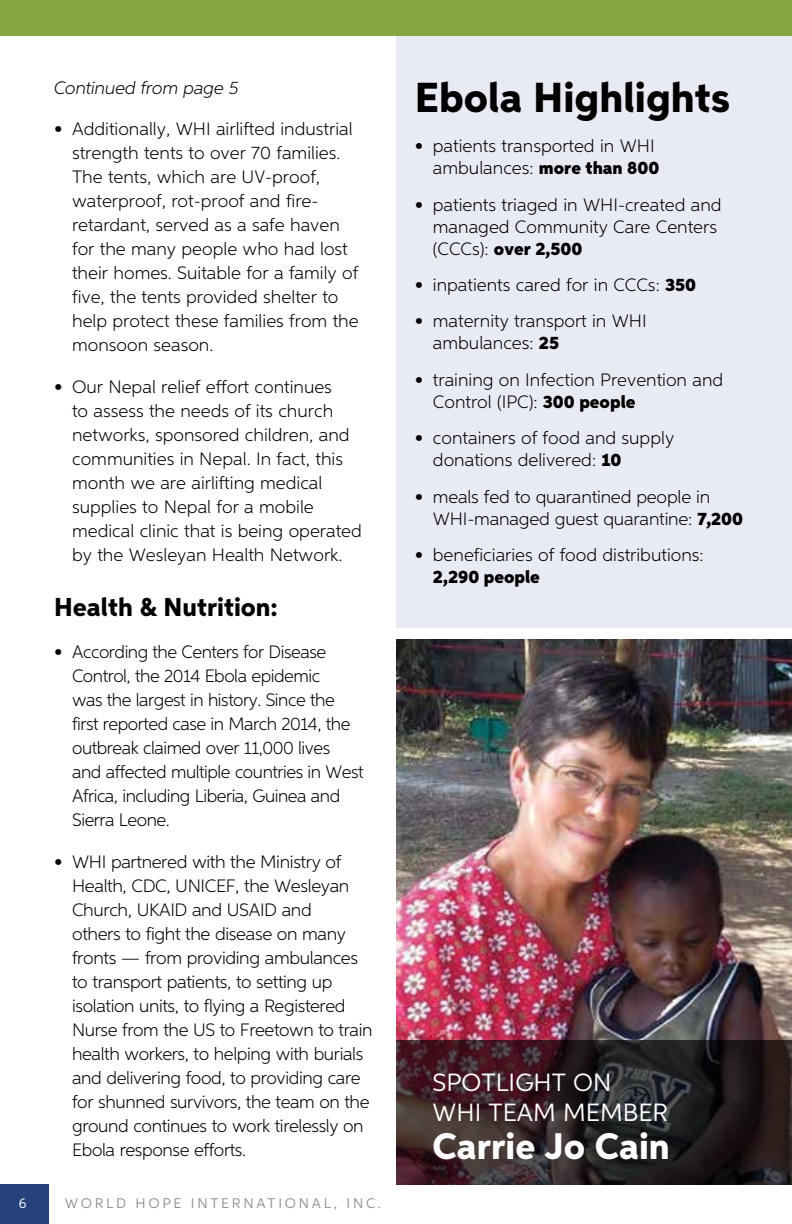
<style>
.page{position:relative;width:792px;height:1224px;background:#fff}
.page>*{position:absolute;margin:0;border:0;box-sizing:border-box;transform-origin:0 0}
.t1{font:800 42px "Aspira";color:#000}
.t2{font:800 37px "Aspira";color:#fff}
.t3{font:800 26px "Aspira";color:#000}
.t4{font:25px/30px "Aspira";color:#fff}
.t5{font:300 18px/24px "Aspira";color:#000}
.t6{font:300 18px/24px "Aspira";letter-spacing:-.02em;color:#000}
.t7{font:300 18px/24px "Aspira";letter-spacing:-.025em;color:#000}
.t8{font:italic 300 18px "Aspira";letter-spacing:-.01em;color:#000}
.t9{font:900 18px "Aspira";color:#000}
.t10{font:14px "Aspira";letter-spacing:.2em;color:#8d8f95}
.t11{font:14px "Aspira";color:#fff}
.s1{font-weight:900}
</style>
<div class="page">
<div style="left:396px;top:26px;width:396px;height:602px;background:#e9ebf4"></div>
<div style="left:0;top:1185px;width:48px;height:39px;background:#25427b"></div>
<div style="left:0;top:0;width:792px;height:36px;background:#85a640"></div>
<img style="left:396px;top:640px;width:396px;height:400px">
<svg style="left:396px;top:1040px;width:396px;height:145px;background:#2e2124"></svg>
<p class="t8" style="left:54px;top:77px;width:186px">Continued from page 5</p>
<p class="t5" style="left:72px;top:116px;width:288px;text-indent:-18px">• Additionally, WHI airlifted industrial strength tents to over 70 families.<br>The tents, which are UV-proof, waterproof, rot-proof and fire&shy;retardant, served as a safe haven for the many people who had lost their homes. Suitable for a family of five, the tents provided shelter to help protect these families from the monsoon season.</p>
<p class="t5" style="left:72px;top:374px;width:291px;text-indent:-18px">• Our Nepal relief effort continues<br>to assess the needs of its church networks, sponsored children, and communities in Nepal. In fact, this month we are airlifting medical supplies to Nepal for a mobile medical clinic that is being operated by the Wesleyan Health Network.</p>
<h3 class="t3" style="left:54px;top:591px;width:225px">Health &amp; Nutrition:</h3>
<p class="t7" style="left:72px;top:639px;width:293px;text-indent:-18px">• According the Centers for Disease Control, the 2014 Ebola epidemic<br>was the largest in history. Since the first reported case in March 2014, the outbreak claimed over 11,000 lives and affected multiple countries in West Africa, including Liberia, Guinea and Sierra Leone.</p>
<p class="t6" style="left:72px;top:849px;width:302px;text-indent:-18px">• WHI partnered with the Ministry of Health, CDC, UNICEF, the Wesleyan Church, UKAID and USAID and<br>others to fight the disease on many fronts — from providing ambulances to transport patients, to setting up isolation units, to flying a Registered Nurse from the US to Freetown to train health workers, to helping with burials and delivering food, to providing care for shunned survivors, the team on the ground continues to work tirelessly on Ebola response efforts.</p>
<p class="t11" style="left:19px;top:1195px;width:9px">6</p>
<p class="t10" style="left:65px;top:1195px;width:318px">WORLD HOPE INTERNATI ONAL, INC.</p>
<h1 class="t1" style="left:415px;top:72px;width:317px">Ebola Highlights</h1>
<p class="t5" style="left:415px;top:135px;width:246px;line-height:22px;text-align:right">• patients transported in WHI ambulances: <span class="s1">more than 800</span></p>
<p class="t5" style="left:433px;top:193px;width:290px;line-height:22px;text-indent:-18px">• patients triaged in WHI-created and managed Community Care Centers (CCCs): <span class="s1">over 2,500</span></p>
<p class="t5" style="left:415px;top:272px;width:283px">• inpatients cared for in CCCs: <span class="s1">350</span></p>
<p class="t5" style="left:433px;top:310px;width:215px;line-height:22px;text-indent:-18px">• maternity transport in WHI ambulances: <span class="s1">25</span></p>
<p class="t5" style="left:433px;top:368px;width:292px;line-height:22px;text-indent:-18px">• training on Infection Prevention and<br>Control (IPC): <span class="s1">300 people</span></p>
<p class="t5" style="left:433px;top:427px;width:243px;line-height:22px;text-indent:-18px">• containers of food and supply donations delivered: <span class="s1">10</span></p>
<p class="t5" style="left:433px;top:485px;width:312px;line-height:22px;text-indent:-18px">• meals fed to quarantined people in<br>WHI-managed guest quarantine: <span class="s1">7,200</span></p>
<p class="t5" style="left:415px;top:542px;width:290px">• beneficiaries of food distributions:</p>
<p class="t9" style="left:433px;top:566px;width:109px">2,290 people</p>
<h3 class="t4" style="left:433px;top:1067px;width:237px">SPOTLIGHT ON<br>WHI TEAM M EMBER</h3>
<h2 class="t2" style="left:433px;top:1123px;width:239px">Carrie Jo Cain</h2>
</div>
